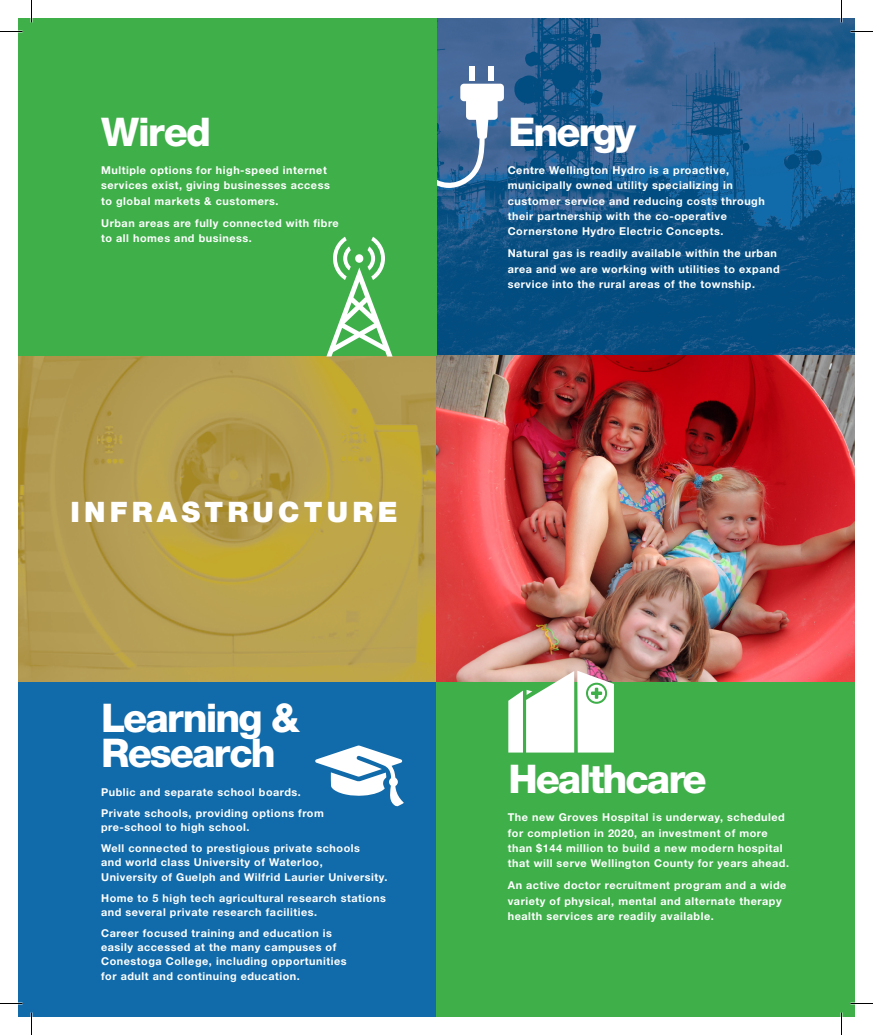
<style>
.page{position:relative;width:873px;height:1035px;background:#fff}
.page>*{position:absolute;margin:0;border:0;box-sizing:border-box;transform-origin:0 0}
.t1{font:800 39.6px/34.5px "Helvetica Neue";letter-spacing:-.05em;color:#fff}
.t2{font:900 28.2px "Helvetica Neue";letter-spacing:.15em;color:#fff}
.t3{font:700 10.8px/15.3px "Helvetica Neue";letter-spacing:.05em;color:#fff}
</style>
<div class="page">
<div style="left:18px;top:681px;width:418px;height:336px;background:#116aa9"></div>
<img style="left:436px;top:18px;width:419px;height:338px">
<div style="left:436px;top:681px;width:419px;height:336px;background:#3eaf49"></div>
<img style="left:18px;top:356px;width:837px;height:325px">
<div style="left:460px;top:84px;width:44px;height:17px;background:#fff;border-radius:4px"></div>
<div style="left:469px;top:66px;width:6px;height:15px;background:#fff"></div>
<div style="left:488px;top:66px;width:6px;height:15px;background:#fff"></div>
<svg style="left:436px;top:97px;width:62px;height:91px"></svg>
<svg style="left:315px;top:745px;width:89px;height:62px"></svg>
<svg style="left:508px;top:671px;width:106px;height:82px;background:#e0ebdd"></svg>
<div style="left:18px;top:18px;width:418px;height:338px;background:#3eaf49"></div>
<svg style="left:326px;top:237px;width:67px;height:120px"></svg>
<svg style="left:0;top:31px;width:22px;height:1px"></svg>
<svg style="left:850px;top:31px;width:23px;height:1px"></svg>
<svg style="left:0;top:1003px;width:22px;height:1px"></svg>
<svg style="left:850px;top:1003px;width:23px;height:1px"></svg>
<svg style="left:31px;top:0;width:1px;height:22px"></svg>
<svg style="left:31px;top:1012px;width:1px;height:23px"></svg>
<svg style="left:841px;top:0;width:1px;height:22px"></svg>
<svg style="left:841px;top:1012px;width:1px;height:23px"></svg>
<p class="t1" style="left:101px;top:114px;width:111px">Wired</p>
<p class="t3" style="left:101px;top:162px;width:230px">Multiple options for high-speed internet services exist, giving businesses access to global markets &amp; customers.</p>
<p class="t3" style="left:101px;top:215px;width:239px">Urban areas are fully connected with fibre to all homes and business.</p>
<p class="t2" style="left:70px;top:495px;width:329px">INFRASTRUCTURE</p>
<p class="t1" style="left:101px;top:701px;width:200px">Learning &amp;<br>Research</p>
<p class="t3" style="left:101px;top:784px;width:201px">Public and separate school boards.</p>
<p class="t3" style="left:101px;top:806px;width:224px;line-height:14.2px">Private schools, providing options from pre-school to high school.</p>
<p class="t3" style="left:101px;top:841px;width:288px;line-height:14.2px">Well connected to prestigious private schools<br>and world class University of Waterloo,<br>University of Guelph and Wilfrid Laurier University.</p>
<p class="t3" style="left:101px;top:890px;width:286px;line-height:14.2px">Home to 5 high tech agricultural research stations and several private research facilities.</p>
<p class="t3" style="left:101px;top:926px;width:247px;line-height:14.2px">Career focused training and education is easily accessed at the many campuses of Conestoga College, including opportunities for adult and continuing education.</p>
<p class="t1" style="left:508px;top:114px;width:129px">Energy</p>
<p class="t3" style="left:508px;top:162px;width:259px">Centre Wellington Hydro is a proactive, municipally owned utility specializing in customer service and reducing costs through their partnership with the co-operative Cornerstone Hydro Electric Concepts.</p>
<p class="t3" style="left:508px;top:245px;width:273px">Natural gas is readily available within the urban area and we are working with utilities to expand service into the rural areas of the township.</p>
<p class="t1" style="left:508px;top:761px;width:200px">Healthcare</p>
<p class="t3" style="left:508px;top:810px;width:283px">The new Groves Hospital is underway, scheduled for completion in 2020, an investment of more than $144 million to build a new modern hospital that will serve Wellington County for years ahead.</p>
<p class="t3" style="left:508px;top:878px;width:280px">An active doctor recruitment program and a wide variety of physical, mental and alternate therapy health services are readily available.</p>
</div>
